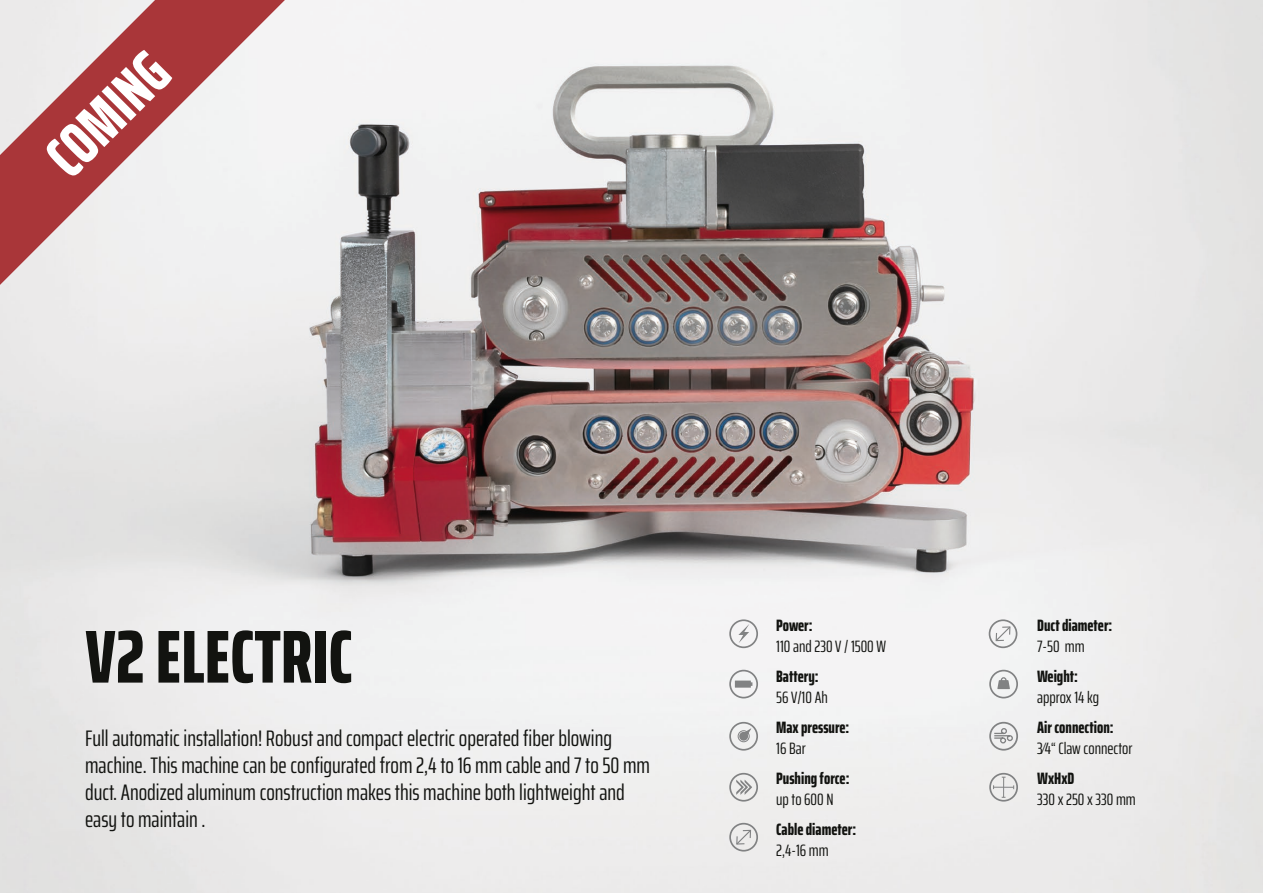
<style>
.page{position:relative;width:1263px;height:893px;background:#fff}
.page>*{position:absolute;margin:0;border:0;box-sizing:border-box;transform-origin:0 0}
.t1{font:800 extra-condensed 75px "Saira";color:#121310}
.t2{font:800 extra-condensed 60px "Saira";color:#fff}
.t3{font:extra-condensed 22.5px/27px "Saira";color:#121310}
.t4{font:extra-condensed 16.5px/30px "Saira";color:#121310}
.t5{font:800 extra-condensed 16.5px "Saira";color:#121310}
.s1{font-weight:800}
</style>
<div class="page">
<img style="left:0;top:0;width:1262px;height:893px">
<div style="left:729px;top:722px;width:29px;height:29px;border:2px solid #818283;border-radius:50%"></div>
<div style="left:739px;top:732px;width:9px;height:9px;background:#818283;border-radius:50%"></div>
<div style="left:738px;top:730px;width:12px;height:12px;border:1px solid #818283;border-radius:50%"></div>
<svg style="left:745px;top:728px;width:6px;height:7px"></svg>
<div style="left:729px;top:773px;width:29px;height:29px;border:2px solid #818283;border-radius:50%"></div>
<svg style="left:736px;top:780px;width:16px;height:15px"></svg>
<div style="left:729px;top:823px;width:29px;height:28px;border:2px solid #818283;border-radius:50%"></div>
<svg style="left:735px;top:829px;width:17px;height:17px"></svg>
<div style="left:989px;top:773px;width:29px;height:29px;border:2px solid #818283;border-radius:50%"></div>
<svg style="left:993px;top:777px;width:21px;height:21px"></svg>
<div style="left:989px;top:619px;width:28px;height:29px;border:2px solid #818283;border-radius:50%"></div>
<svg style="left:995px;top:625px;width:16px;height:17px"></svg>
<div style="left:989px;top:670px;width:29px;height:28px;border:2px solid #818283;border-radius:50%"></div>
<svg style="left:997px;top:677px;width:13px;height:12px"></svg>
<div style="left:989px;top:722px;width:29px;height:29px;border:2px solid #818283;border-radius:50%"></div>
<svg style="left:993px;top:727px;width:20px;height:17px"></svg>
<svg style="left:0;top:0;width:285px;height:285px;fill:#edecec"></svg>
<div style="left:729px;top:670px;width:29px;height:28px;border:2px solid #818283;border-radius:50%"></div>
<svg style="left:735px;top:681px;width:17px;height:7px"></svg>
<div style="left:729px;top:619px;width:29px;height:29px;border:2px solid #818283;border-radius:50%"></div>
<svg style="left:738px;top:624px;width:11px;height:19px"></svg>
<hr style="left:1262px;top:0;width:1px;height:893px;background:#a93639">
<p class="t2" style="left:24px;top:133px;width:147px;rotate:-45deg">COMING</p>
<p class="t1" style="left:85px;top:599px;width:269px">V2 ELECTRIC</p>
<p class="t3" style="left:85px;top:724px;width:566px">Full automatic installation! Robust and compact electric operated fiber blowing machine. This machine can be configurated from 2,4 to 16 mm cable and 7 to 50 mm duct. Anodized aluminum construction makes this machine both lightweight and easy to maintain .</p>
<p class="t5" style="left:776px;top:613px;width:38px">Power:</p>
<p class="t4" style="left:776px;top:631px;width:111px">110 and 230 V / 1500 W<br><span class="s1">Battery:</span></p>
<p class="t4" style="left:776px;top:682px;width:53px">56 V/10 Ah</p>
<p class="t5" style="left:776px;top:715px;width:75px">Max pressure:</p>
<p class="t4" style="left:776px;top:733px;width:31px">16 Bar</p>
<p class="t5" style="left:776px;top:766px;width:75px">Pushing force:</p>
<p class="t4" style="left:776px;top:784px;width:59px">up to 600 N</p>
<p class="t5" style="left:776px;top:817px;width:81px">Cable diameter:</p>
<p class="t4" style="left:776px;top:835px;width:54px">2,4-16 mm</p>
<p class="t5" style="left:1037px;top:613px;width:77px">Duct diameter:</p>
<p class="t4" style="left:1037px;top:631px;width:49px">7-50 mm</p>
<p class="t5" style="left:1037px;top:664px;width:42px">Weight:</p>
<p class="t4" style="left:1037px;top:682px;width:63px">approx 14 kg</p>
<p class="t5" style="left:1037px;top:715px;width:78px">Air connection:</p>
<p class="t4" style="left:1037px;top:733px;width:97px">3⁄4“ Claw connector</p>
<p class="t5" style="left:1037px;top:766px;width:39px">WxHxD</p>
<p class="t4" style="left:1037px;top:784px;width:100px">330 x 250 x 330 mm</p>
</div>
